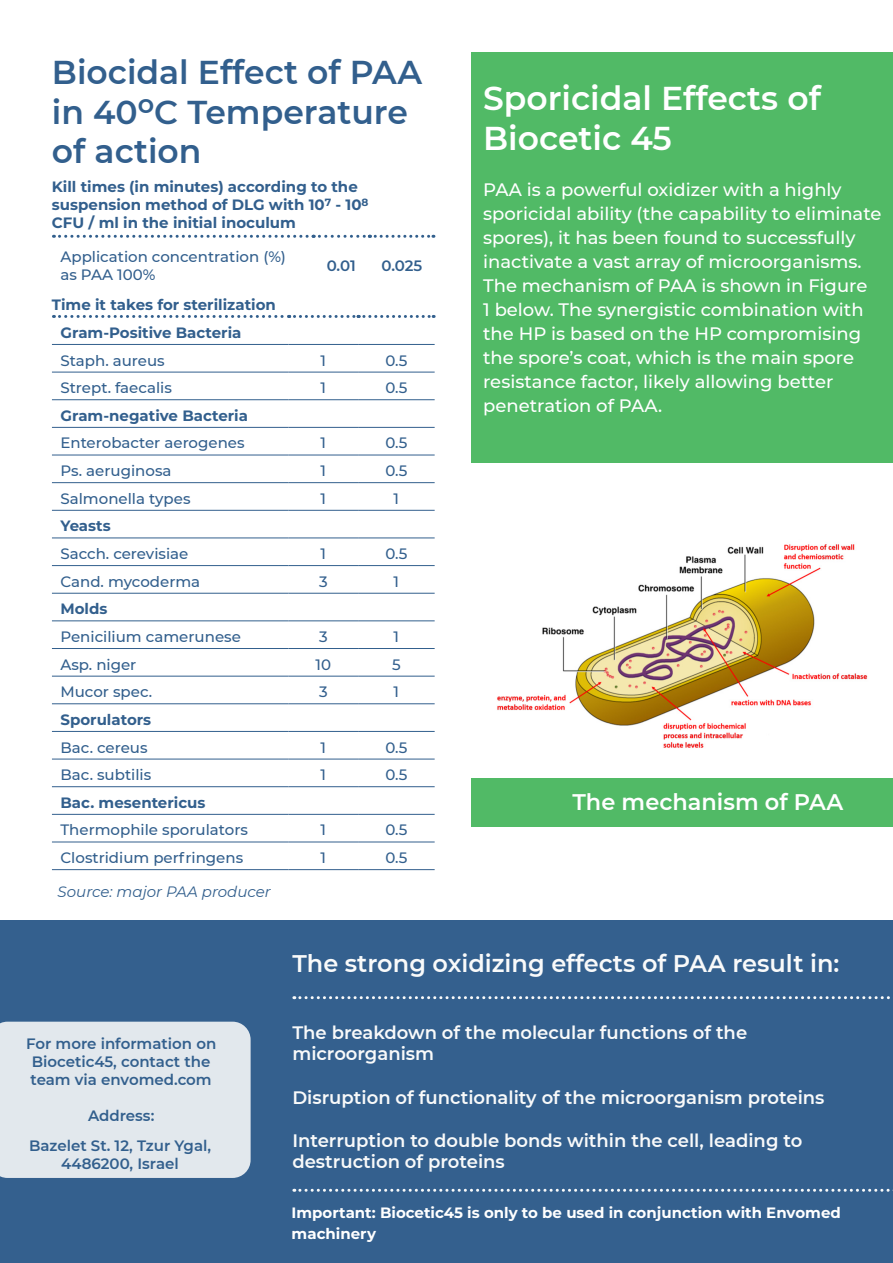
<style>
.page{position:relative;width:893px;height:1263px;background:#fff}
.page>*{position:absolute;margin:0;border:0;box-sizing:border-box;transform-origin:0 0}
.t1{font:600 33px/39.6px "Montserrat";color:#325f8d}
.t2{font:600 33px/40.5px "Montserrat";color:#fff}
.t3{font:600 24px "Montserrat";color:#f9fafa}
.t4{font:600 22.5px "Montserrat";color:#fff}
.t5{font:500 18px/24px "Montserrat";color:#fff}
.t6{font:600 18px/21.6px "Montserrat";color:#f9fafa}
.t7{font:500 15px "Montserrat";color:#325f8d}
.t8{font:700 15px/18px "Montserrat";color:#325f8d}
.t9{font:600 15px/18px "Montserrat";color:#325f8d;text-align:center}
.t10{font:700 15px/21px "Montserrat";color:#fff}
.t11{font:italic 15px "Montserrat";color:#325f8d}
</style>
<div class="page">
<div style="left:0;top:921px;width:893px;height:342px;background:#34608e"></div>
<svg style="left:53px;top:235px;width:381px;height:3px"></svg>
<hr style="left:52px;top:372px;width:237px;height:1px;background:#325f8d">
<hr style="left:289px;top:372px;width:69px;height:1px;background:#325f8d">
<hr style="left:358px;top:372px;width:77px;height:1px;background:#325f8d">
<hr style="left:52px;top:399px;width:237px;height:1px;background:#325f8d">
<hr style="left:289px;top:399px;width:69px;height:1px;background:#325f8d">
<hr style="left:358px;top:399px;width:77px;height:1px;background:#325f8d">
<hr style="left:52px;top:759px;width:237px;height:1px;background:#325f8d">
<hr style="left:289px;top:759px;width:69px;height:1px;background:#325f8d">
<hr style="left:358px;top:759px;width:77px;height:1px;background:#325f8d">
<hr style="left:52px;top:786px;width:237px;height:1px;background:#325f8d">
<hr style="left:289px;top:786px;width:69px;height:1px;background:#325f8d">
<hr style="left:358px;top:786px;width:77px;height:1px;background:#325f8d">
<hr style="left:52px;top:344px;width:237px;height:1px;background:#325f8d">
<hr style="left:289px;top:344px;width:69px;height:1px;background:#325f8d">
<hr style="left:358px;top:344px;width:77px;height:1px;background:#325f8d">
<hr style="left:52px;top:731px;width:237px;height:1px;background:#325f8d">
<hr style="left:289px;top:731px;width:69px;height:1px;background:#325f8d">
<hr style="left:358px;top:731px;width:77px;height:1px;background:#325f8d">
<hr style="left:52px;top:427px;width:237px;height:1px;background:#325f8d">
<hr style="left:289px;top:427px;width:69px;height:1px;background:#325f8d">
<hr style="left:358px;top:427px;width:77px;height:1px;background:#325f8d">
<hr style="left:52px;top:814px;width:237px;height:1px;background:#325f8d">
<hr style="left:289px;top:814px;width:69px;height:1px;background:#325f8d">
<hr style="left:358px;top:814px;width:77px;height:1px;background:#325f8d">
<hr style="left:52px;top:482px;width:237px;height:1px;background:#325f8d">
<hr style="left:289px;top:482px;width:69px;height:1px;background:#325f8d">
<hr style="left:358px;top:482px;width:77px;height:1px;background:#325f8d">
<hr style="left:52px;top:510px;width:237px;height:1px;background:#325f8d">
<hr style="left:289px;top:510px;width:69px;height:1px;background:#325f8d">
<hr style="left:358px;top:510px;width:77px;height:1px;background:#325f8d">
<hr style="left:52px;top:537px;width:237px;height:1px;background:#325f8d">
<hr style="left:289px;top:537px;width:69px;height:1px;background:#325f8d">
<hr style="left:358px;top:537px;width:77px;height:1px;background:#325f8d">
<hr style="left:52px;top:565px;width:237px;height:1px;background:#325f8d">
<hr style="left:289px;top:565px;width:69px;height:1px;background:#325f8d">
<hr style="left:358px;top:565px;width:77px;height:1px;background:#325f8d">
<hr style="left:52px;top:593px;width:237px;height:1px;background:#325f8d">
<hr style="left:289px;top:593px;width:69px;height:1px;background:#325f8d">
<hr style="left:358px;top:593px;width:77px;height:1px;background:#325f8d">
<hr style="left:52px;top:620px;width:237px;height:1px;background:#325f8d">
<hr style="left:289px;top:620px;width:69px;height:1px;background:#325f8d">
<hr style="left:358px;top:620px;width:77px;height:1px;background:#325f8d">
<hr style="left:52px;top:648px;width:237px;height:1px;background:#325f8d">
<hr style="left:289px;top:648px;width:69px;height:1px;background:#325f8d">
<hr style="left:358px;top:648px;width:77px;height:1px;background:#325f8d">
<hr style="left:52px;top:676px;width:237px;height:1px;background:#325f8d">
<hr style="left:289px;top:676px;width:69px;height:1px;background:#325f8d">
<hr style="left:358px;top:676px;width:77px;height:1px;background:#325f8d">
<hr style="left:52px;top:869px;width:237px;height:1px;background:#325f8d">
<hr style="left:289px;top:869px;width:69px;height:1px;background:#325f8d">
<hr style="left:358px;top:869px;width:77px;height:1px;background:#325f8d">
<hr style="left:52px;top:455px;width:237px;height:1px;background:#325f8d">
<hr style="left:289px;top:455px;width:69px;height:1px;background:#325f8d">
<hr style="left:358px;top:455px;width:77px;height:1px;background:#325f8d">
<hr style="left:52px;top:842px;width:237px;height:1px;background:#325f8d">
<hr style="left:289px;top:842px;width:69px;height:1px;background:#325f8d">
<hr style="left:358px;top:842px;width:77px;height:1px;background:#325f8d">
<svg style="left:53px;top:315px;width:381px;height:3px"></svg>
<hr style="left:52px;top:703px;width:237px;height:1px;background:#325f8d">
<hr style="left:289px;top:703px;width:69px;height:1px;background:#325f8d">
<hr style="left:358px;top:703px;width:77px;height:1px;background:#325f8d">
<div style="left:472px;top:52px;width:421px;height:410px;background:#51ba66"></div>
<img style="left:497px;top:544px;width:371px;height:204px">
<div style="left:472px;top:778px;width:421px;height:49px;background:#51ba66"></div>
<svg style="left:294px;top:996px;width:596px;height:3px"></svg>
<svg style="left:294px;top:1189px;width:599px;height:3px"></svg>
<div style="left:0;top:1022px;width:251px;height:156px;background:#e2e8ed"></div>
<p class="t1" style="left:52px;top:51px;width:372px">Biocidal Effect of PAA in 40<sup>o</sup>C Temperature of action</p>
<p class="t8" style="left:52px;top:177px;width:318px">Kill times (in minutes) according to the suspension method of DLG with 10<sup>7</sup> - 10<sup>8<br></sup>CFU / ml in the initial inoculum</p>
<p class="t7" style="left:60px;top:246px;width:227px">Application concentration (%)</p>
<p class="t7" style="left:60px;top:264px;width:97px">as PAA 100%</p>
<p class="t9" style="left:327px;top:255px;width:31px">0.01</p>
<p class="t9" style="left:381px;top:255px;width:42px">0.025</p>
<p class="t8" style="left:52px;top:295px;width:225px">Time it takes for sterilization</p>
<p class="t8" style="left:60px;top:323px;width:183px">Gram-Positive Bacteria</p>
<p class="t7" style="left:60px;top:350px;width:106px">Staph. aureus</p>
<p class="t7" style="left:321px;top:350px;width:7px">1</p>
<p class="t7" style="left:385px;top:350px;width:23px">0.5</p>
<p class="t7" style="left:60px;top:377px;width:113px">Strept. faecalis</p>
<p class="t7" style="left:321px;top:377px;width:7px">1</p>
<p class="t7" style="left:385px;top:377px;width:23px">0.5</p>
<p class="t8" style="left:60px;top:406px;width:189px">Gram-negative Bacteria</p>
<p class="t7" style="left:60px;top:433px;width:186px">Enterobacter aerogenes</p>
<p class="t7" style="left:321px;top:433px;width:7px">1</p>
<p class="t7" style="left:385px;top:433px;width:23px">0.5</p>
<p class="t7" style="left:60px;top:460px;width:113px">Ps. aeruginosa</p>
<p class="t7" style="left:321px;top:460px;width:7px">1</p>
<p class="t7" style="left:385px;top:460px;width:23px">0.5</p>
<p class="t7" style="left:60px;top:488px;width:132px">Salmonella types</p>
<p class="t7" style="left:321px;top:488px;width:7px">1</p>
<p class="t7" style="left:394px;top:488px;width:7px">1</p>
<p class="t8" style="left:60px;top:516px;width:52px">Yeasts</p>
<p class="t7" style="left:60px;top:543px;width:129px">Sacch. cerevisiae</p>
<p class="t7" style="left:321px;top:543px;width:7px">1</p>
<p class="t7" style="left:385px;top:543px;width:23px">0.5</p>
<p class="t7" style="left:60px;top:571px;width:141px">Cand. mycoderma</p>
<p class="t7" style="left:319px;top:571px;width:10px">3</p>
<p class="t7" style="left:394px;top:571px;width:7px">1</p>
<p class="t8" style="left:60px;top:599px;width:49px">Molds</p>
<p class="t7" style="left:60px;top:626px;width:182px">Penicilium camerunese</p>
<p class="t7" style="left:319px;top:626px;width:10px">3</p>
<p class="t7" style="left:394px;top:626px;width:7px">1</p>
<p class="t7" style="left:60px;top:654px;width:77px">Asp. niger</p>
<p class="t7" style="left:316px;top:654px;width:17px">10</p>
<p class="t7" style="left:392px;top:654px;width:10px">5</p>
<p class="t7" style="left:60px;top:681px;width:93px">Mucor spec.</p>
<p class="t7" style="left:319px;top:681px;width:10px">3</p>
<p class="t7" style="left:394px;top:681px;width:7px">1</p>
<p class="t8" style="left:60px;top:710px;width:92px">Sporulators</p>
<p class="t7" style="left:60px;top:737px;width:89px">Bac. cereus</p>
<p class="t7" style="left:321px;top:737px;width:7px">1</p>
<p class="t7" style="left:385px;top:737px;width:23px">0.5</p>
<p class="t7" style="left:60px;top:764px;width:92px">Bac. subtilis</p>
<p class="t7" style="left:321px;top:764px;width:7px">1</p>
<p class="t7" style="left:385px;top:764px;width:23px">0.5</p>
<p class="t8" style="left:60px;top:793px;width:147px">Bac. mesentericus</p>
<p class="t7" style="left:60px;top:820px;width:189px">Thermophile sporulators</p>
<p class="t7" style="left:321px;top:820px;width:7px">1</p>
<p class="t7" style="left:385px;top:820px;width:23px">0.5</p>
<p class="t7" style="left:60px;top:847px;width:184px">Clostridium perfringens</p>
<p class="t7" style="left:321px;top:847px;width:7px">1</p>
<p class="t7" style="left:385px;top:847px;width:23px">0.5</p>
<p class="t11" style="left:58px;top:881px;width:215px">Source: major PAA producer</p>
<p class="t2" style="left:483px;top:76px;width:339px">Sporicidal Effects of<br>Biocetic 45</p>
<p class="t5" style="left:483px;top:177px;width:400px">PAA is a powerful oxidizer with a highly sporicidal ability (the capability to eliminate spores), it has been found to successfully inactivate a vast array of microorganisms.<br>The mechanism of PAA is shown in Figure<br>1 below. The synergistic combination with the HP is based on the HP compromising the spore’s coat, which is the main spore resistance factor, likely allowing better penetration of PAA.</p>
<p class="t4" style="left:572px;top:786px;width:272px">The mechanism of PAA</p>
<p class="t9" style="left:26px;top:1033px;width:192px">For more information on<br>Biocetic45, contact the team via envomed.com</p>
<p class="t9" style="left:88px;top:1105px;width:68px">Address:</p>
<p class="t9" style="left:29px;top:1136px;width:184px">Bazelet St. 12, Tzur Ygal,</p>
<p class="t9" style="left:61px;top:1154px;width:119px">4486200, Israel</p>
<p class="t3" style="left:292px;top:947px;width:548px">The strong oxidizing effects of PAA result in:</p>
<p class="t6" style="left:292px;top:1021px;width:456px">The breakdown of the molecular functions of the microorganism</p>
<p class="t6" style="left:292px;top:1086px;width:534px">Disruption of functionality of the microorganism proteins</p>
<p class="t6" style="left:292px;top:1129px;width:511px">Interruption to double bonds within the cell, leading to destruction of proteins</p>
<p class="t10" style="left:292px;top:1201px;width:551px">Important: Biocetic45 is only to be used in conjunction with Envomed machinery</p>
</div>
